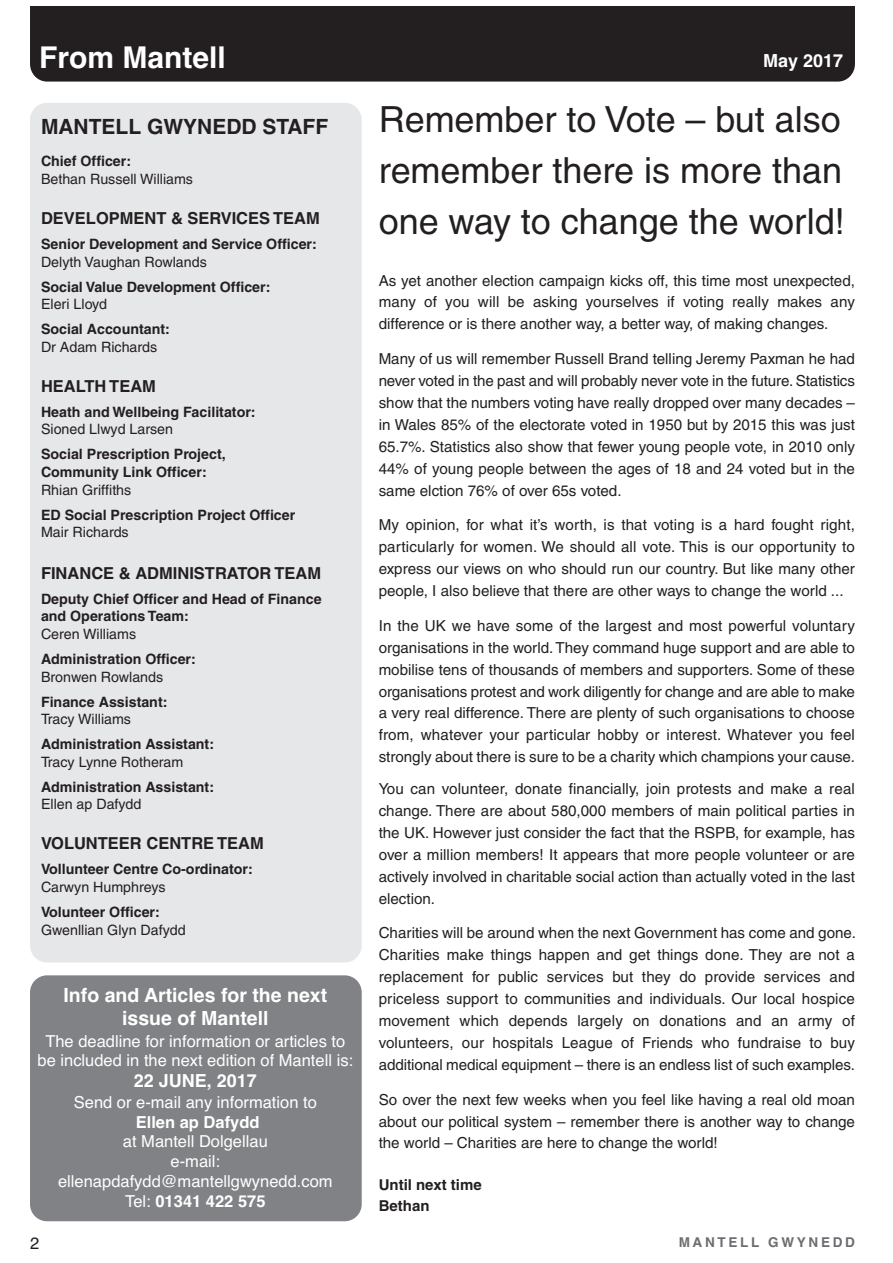
<style>
.page{position:relative;width:893px;height:1263px;background:#fff}
.page>*{position:absolute;margin:0;border:0;box-sizing:border-box;transform-origin:0 0}
.t1{font:36px/51px "W Hel Plain";color:#231f20;text-align:justify}
.t2{font:700 30px "Helvetica";color:#fff}
.t3{font:700 21px "W Helv";color:#231f20}
.t4{font:700 19.5px/23.4px "Helvetica";color:#fff;text-align:center}
.t5{font:700 18px "Helvetica";color:#fff}
.t6{font:16.5px/19.8px "Helvetica";color:#fff;text-align:center}
.t7{font:700 16.5px "W Helv";color:#231f20}
.t8{font:700 16.5px "Helvetica";color:#fff}
.t9{font:16.5px "Helvetica";color:#231f20}
.t10{font:15.15px/21.9px "W Hel Plain";color:#231f20;text-align:justify}
.t11{font:700 15px/21px "W Helv";color:#231f20}
.t12{font:700 14.25px/17.7px "W Helv";color:#231f20}
.t13{font:14.25px "W Hel Plain";color:#231f20}
.t14{font:700 13.5px "Helvetica";letter-spacing:.2em;color:#6c6d70}
.s1{font-weight:700}
</style>
<div class="page">
<div style="left:30px;top:7px;width:825px;height:75px;background:#231f20"></div>
<div style="left:30px;top:103px;width:332px;height:859px;background:#e6e7e9;border-radius:17px"></div>
<div style="left:30px;top:975px;width:332px;height:246px;background:#808285;border-radius:17px"></div>
<h2 class="t2" style="left:39px;top:40px;width:188px">From Mantell</h2>
<p class="t5" style="left:763px;top:50px;width:82px">May 2017</p>
<h3 class="t3" style="left:41px;top:115px;width:289px">MANTELL GWYNEDD STAFF</h3>
<p class="t12" style="left:41px;top:153px;width:92px">Chief Officer:</p>
<p class="t13" style="left:41px;top:171px;width:154px">Bethan Russell Williams</p>
<p class="t7" style="left:41px;top:209px;width:280px">DEVELOPMENT &amp; SERVICES TEAM</p>
<p class="t12" style="left:41px;top:235px;width:277px">Senior Development and Service Officer:</p>
<p class="t13" style="left:41px;top:253px;width:167px">Delyth Vaughan Rowlands</p>
<p class="t12" style="left:41px;top:278px;width:231px">Social Value Development Officer:</p>
<p class="t13" style="left:41px;top:296px;width:68px">Eleri Lloyd</p>
<p class="t12" style="left:41px;top:320px;width:130px">Social Accountant:</p>
<p class="t13" style="left:41px;top:339px;width:118px">Dr Adam Richards</p>
<p class="t7" style="left:41px;top:376px;width:117px">HEALTH TEAM</p>
<p class="t12" style="left:41px;top:403px;width:216px">Heath and Wellbeing Facilitator:</p>
<p class="t13" style="left:41px;top:421px;width:134px">Sioned Llwyd Larsen</p>
<p class="t12" style="left:41px;top:446px;width:186px">Social Prescription Project,<br>Community Link Officer:</p>
<p class="t13" style="left:41px;top:481px;width:92px">Rhian Griffiths</p>
<p class="t12" style="left:41px;top:506px;width:256px">ED Social Prescription Project Officer</p>
<p class="t13" style="left:41px;top:524px;width:89px">Mair Richards</p>
<p class="t7" style="left:41px;top:563px;width:282px">FINANCE &amp; ADMINISTRATOR TEAM</p>
<p class="t12" style="left:41px;top:590px;width:282px">Deputy Chief Officer and Head of Finance and Operations Team:</p>
<p class="t13" style="left:41px;top:626px;width:97px">Ceren Williams</p>
<p class="t12" style="left:41px;top:650px;width:156px">Administration Officer:</p>
<p class="t13" style="left:41px;top:668px;width:124px">Bronwen Rowlands</p>
<p class="t12" style="left:41px;top:693px;width:128px">Finance Assistant:</p>
<p class="t13" style="left:41px;top:711px;width:92px">Tracy Williams</p>
<p class="t12" style="left:41px;top:735px;width:175px">Administration Assistant:</p>
<p class="t13" style="left:41px;top:754px;width:144px">Tracy Lynne Rotheram</p>
<p class="t12" style="left:41px;top:778px;width:175px">Administration Assistant:</p>
<p class="t13" style="left:41px;top:796px;width:102px">Ellen ap Dafydd</p>
<p class="t7" style="left:41px;top:834px;width:224px">VOLUNTEER CENTRE TEAM</p>
<p class="t12" style="left:41px;top:860px;width:213px">Vollunteer Centre Co-ordinator:</p>
<p class="t13" style="left:41px;top:879px;width:126px">Carwyn Humphreys</p>
<p class="t12" style="left:41px;top:903px;width:120px">Volunteer Officer:</p>
<p class="t13" style="left:41px;top:921px;width:146px">Gwenllian Glyn Dafydd</p>
<p class="t4" style="left:64px;top:983px;width:265px">Info and Articles for the next issue of Mantell</p>
<p class="t6" style="left:38px;top:1031px;width:317px">The deadline for information or articles to be included in the next edition of Mantell is:</p>
<p class="t5" style="left:134px;top:1070px;width:125px">22 JUNE, 2017</p>
<p class="t6" style="left:74px;top:1092px;width:245px">Send or e-mail any information to</p>
<p class="t8" style="left:136px;top:1112px;width:125px">Ellen ap Dafydd</p>
<p class="t6" style="left:58px;top:1132px;width:276px">at Mantell Dolgellau<br>e-mail: ellenapdafydd@mantellgwynedd.com<br>Tel: <span class="s1">01341 422 575</span></p>
<h1 class="t1" style="left:379px;top:94px;width:468px">Remember to Vote – but also remember there is more than one way to change the world!</h1>
<p class="t10" style="left:379px;top:269px;width:478px">As yet another election campaign kicks off, this time most unexpected, many of you will be asking yourselves if voting really makes any difference or is there another way, a better way, of making changes.</p>
<p class="t10" style="left:379px;top:348px;width:478px">Many of us will remember Russell Brand telling Jeremy Paxman he had never voted in the past and will probably never vote in the future. Statistics show that the numbers voting have really dropped over many decades – in Wales 85% of the electorate voted in 1950 but by 2015 this was just 65.7%. Statistics also show that fewer young people vote, in 2010 only 44% of young people between the ages of 18 and 24 voted but in the same elction 76% of over 65s voted.</p>
<p class="t10" style="left:379px;top:514px;width:478px">My opinion, for what it’s worth, is that voting is a hard fought right, particularly for women. We should all vote. This is our opportunity to express our views on who should run our country. But like many other people, I also believe that there are other ways to change the world ...</p>
<p class="t10" style="left:379px;top:615px;width:478px">In the UK we have some of the largest and most powerful voluntary organisations in the world.They command huge support and are able to mobilise tens of thousands of members and supporters. Some of these organisations protest and work diligently for change and are able to make a very real difference. There are plenty of such organisations to choose from, whatever your particular hobby or interest. Whatever you feel strongly about there is sure to be a charity which champions your cause.</p>
<p class="t10" style="left:379px;top:778px;width:478px">You can volunteer, donate financially, join protests and make a real change. There are about 580,000 members of main political parties in the UK. However just consider the fact that the RSPB, for example, has over a million members! It appears that more people volunteer or are actively involved in charitable social action than actually voted in the last election.</p>
<p class="t10" style="left:379px;top:922px;width:479px">Charities will be around when the next Government has come and gone.<br>Charities make things happen and get things done. They are not a replacement for public services but they do provide services and priceless support to communities and individuals. Our local hospice movement which depends largely on donations and an army of volunteers, our hospitals League of Friends who fundraise to buy additional medical equipment – there is an endless list of such examples.</p>
<p class="t10" style="left:379px;top:1088px;width:478px">So over the next few weeks when you feel like having a real old moan about our political system – remember there is another way to change the world – Charities are here to change the world!</p>
<p class="t11" style="left:379px;top:1175px;width:104px">Until next time<br>Bethan</p>
<p class="t9" style="left:30px;top:1233px;width:11px">2</p>
<p class="t14" style="left:679px;top:1234px;width:178px">MANTELL GWYNEDD</p>
</div>
